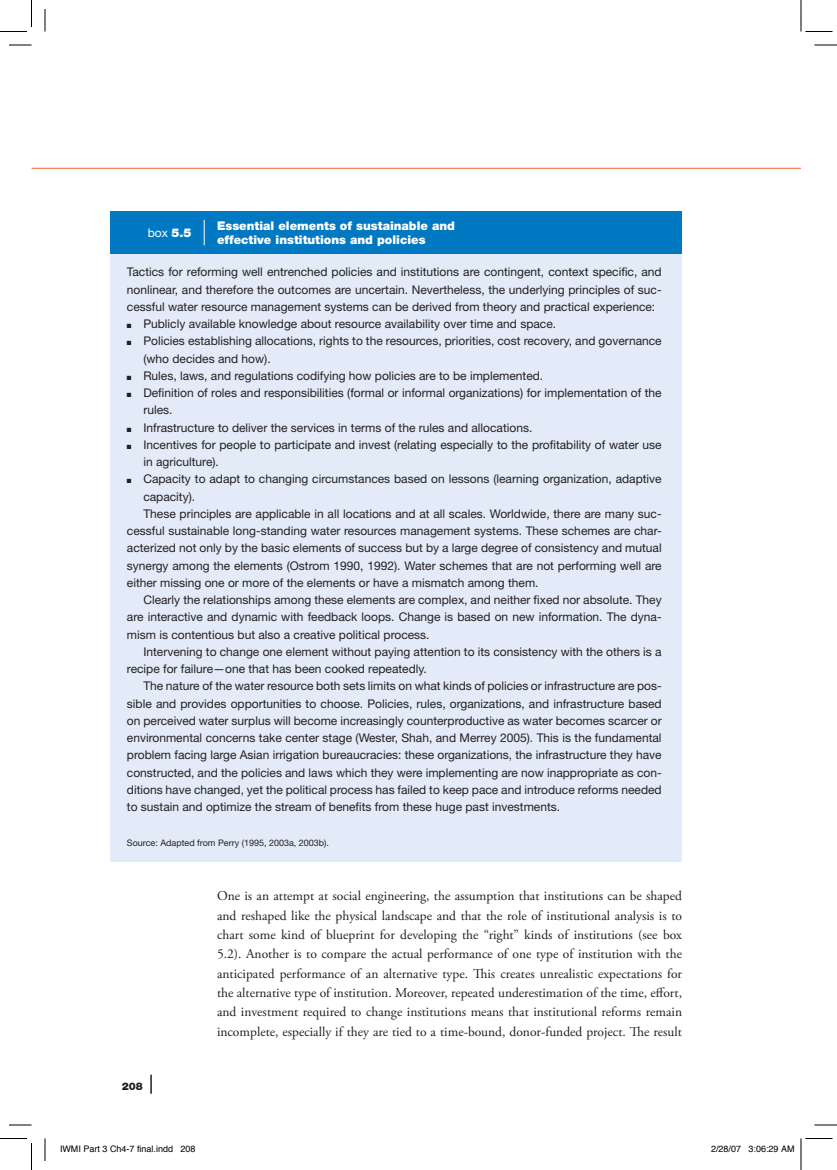
<style>
.page{position:relative;width:837px;height:1170px;background:#fff}
.page>*{position:absolute;margin:0;border:0;box-sizing:border-box;transform-origin:0 0}
.t1{font:13.5px/19.4px "Adobe Garamond Pro";color:#231f20;text-align:justify}
.t2{font:12px "Helvetica Neue LT Std";color:#231f20}
.t3{font:900 12px/14.4px "Helvetica Neue LT Std";color:#fff}
.t4{font:12px "Helvetica Neue LT Std";color:#fff}
.t5{font:900 10.5px "Helvetica Neue LT Std";color:#231f20}
.t6{font:9px "Helvetica";color:#000}
.t7{font:9px "Helvetica Neue LT Std";color:#231f20}
.t8{font:6px "Zapf Dingbats Std";color:#231f20}
.s1{font-weight:900}
</style>
<div class="page">
<svg style="left:150px;top:1075px;width:2px;height:19px"></svg>
<hr style="left:32px;top:168px;width:769px;height:1px;background:#f2642f">
<div style="left:111px;top:211px;width:571px;height:651px;background:#e2ebf7"></div>
<div style="left:111px;top:211px;width:571px;height:43px;background:#0079c2"></div>
<svg style="left:204px;top:220px;width:1px;height:25px"></svg>
<svg style="left:9px;top:45px;width:23px;height:1px"></svg>
<svg style="left:814px;top:45px;width:23px;height:1px"></svg>
<svg style="left:9px;top:1125px;width:23px;height:1px"></svg>
<svg style="left:814px;top:1125px;width:23px;height:1px"></svg>
<svg style="left:45px;top:9px;width:1px;height:23px"></svg>
<svg style="left:45px;top:1138px;width:1px;height:23px"></svg>
<svg style="left:0;top:0;width:32px;height:32px"></svg>
<svg style="left:0;top:1138px;width:32px;height:32px"></svg>
<svg style="left:801px;top:0;width:31px;height:32px"></svg>
<svg style="left:801px;top:1138px;width:31px;height:32px"></svg>
<p class="t4" style="left:148px;top:225px;width:45px">box <span class="s1">5.5</span></p>
<p class="t3" style="left:217px;top:218px;width:239px">Essential elements of sustainable and effective institutions and policies</p>
<p class="t2" style="left:127px;top:265px;width:536px">Tactics for reforming well entrenched policies and institutions are contingent, context specific, and</p>
<p class="t2" style="left:127px;top:282px;width:536px">nonlinear, and therefore the outcomes are uncertain. Nevertheless, the underlying principles of suc-</p>
<p class="t2" style="left:127px;top:299px;width:530px">cessful water resource management systems can be derived from theory and practical experience:</p>
<p class="t2" style="left:143px;top:317px;width:414px">Publicly available knowledge about resource availability over time and space.</p>
<p class="t2" style="left:143px;top:334px;width:520px">Policies establishing allocations, rights to the resources, priorities, cost recovery, and governance</p>
<p class="t2" style="left:143px;top:351px;width:129px">(who decides and how).</p>
<p class="t2" style="left:143px;top:368px;width:401px">Rules, laws, and regulations codifying how policies are to be implemented.</p>
<p class="t2" style="left:143px;top:386px;width:520px">Definition of roles and responsibilities (formal or informal organizations) for implementation of the</p>
<p class="t2" style="left:143px;top:403px;width:31px">rules.</p>
<p class="t2" style="left:143px;top:420px;width:390px">Infrastructure to deliver the services in terms of the rules and allocations.</p>
<p class="t2" style="left:143px;top:437px;width:520px">Incentives for people to participate and invest (relating especially to the profitability of water use</p>
<p class="t2" style="left:143px;top:455px;width:77px">in agriculture).</p>
<p class="t2" style="left:143px;top:472px;width:520px">Capacity to adapt to changing circumstances based on lessons (learning organization, adaptive</p>
<p class="t2" style="left:143px;top:489px;width:53px">capacity).</p>
<p class="t2" style="left:143px;top:506px;width:520px">These principles are applicable in all locations and at all scales. Worldwide, there are many suc-</p>
<p class="t2" style="left:127px;top:524px;width:536px">cessful sustainable long-standing water resources management systems. These schemes are char-</p>
<p class="t2" style="left:127px;top:541px;width:536px">acterized not only by the basic elements of success but by a large degree of consistency and mutual</p>
<p class="t2" style="left:127px;top:558px;width:536px">synergy among the elements (Ostrom 1990, 1992). Water schemes that are not performing well are</p>
<p class="t2" style="left:127px;top:575px;width:413px">either missing one or more of the elements or have a mismatch among them.</p>
<p class="t2" style="left:143px;top:593px;width:520px">Clearly the relationships among these elements are complex, and neither fixed nor absolute. They</p>
<p class="t2" style="left:127px;top:610px;width:536px">are interactive and dynamic with feedback loops. Change is based on new information. The dyna-</p>
<p class="t2" style="left:127px;top:627px;width:304px">mism is contentious but also a creative political process.</p>
<p class="t2" style="left:143px;top:644px;width:520px">Intervening to change one element without paying attention to its consistency with the others is a</p>
<p class="t2" style="left:127px;top:662px;width:302px">recipe for failure—one that has been cooked repeatedly.</p>
<p class="t2" style="left:143px;top:679px;width:520px">The nature of the water resource both sets limits on what kinds of policies or infrastructure are pos-</p>
<p class="t2" style="left:127px;top:696px;width:536px">sible and provides opportunities to choose. Policies, rules, organizations, and infrastructure based</p>
<p class="t2" style="left:127px;top:713px;width:536px">on perceived water surplus will become increasingly counterproductive as water becomes scarcer or</p>
<p class="t2" style="left:127px;top:731px;width:536px">environmental concerns take center stage (Wester, Shah, and Merrey 2005). This is the fundamental</p>
<p class="t2" style="left:127px;top:748px;width:536px">problem facing large Asian irrigation bureaucracies: these organizations, the infrastructure they have</p>
<p class="t2" style="left:127px;top:765px;width:536px">constructed, and the policies and laws which they were implementing are now inappropriate as con-</p>
<p class="t2" style="left:127px;top:782px;width:536px">ditions have changed, yet the political process has failed to keep pace and introduce reforms needed</p>
<p class="t2" style="left:127px;top:800px;width:435px">to sustain and optimize the stream of benefits from these huge past investments.</p>
<p class="t7" style="left:127px;top:837px;width:204px">Source: Adapted from Perry (1995, 2003a, 2003b).</p>
<p class="t8" style="left:127px;top:323px;width:6px">■</p>
<p class="t8" style="left:127px;top:340px;width:6px">■</p>
<p class="t8" style="left:127px;top:375px;width:6px">■</p>
<p class="t8" style="left:127px;top:392px;width:6px">■</p>
<p class="t8" style="left:127px;top:427px;width:6px">■</p>
<p class="t8" style="left:127px;top:444px;width:6px">■</p>
<p class="t8" style="left:127px;top:478px;width:6px">■</p>
<p class="t5" style="left:122px;top:1080px;width:23px">208</p>
<p class="t1" style="left:217px;top:887px;width:467px">One is an attempt at social engineering, the assumption that institutions can be shaped and reshaped like the physical landscape and that the role of institutional analysis is to chart some kind of blueprint for developing the “right” kinds of institutions (see box 5.2). Another is to compare the actual performance of one type of institution with the anticipated performance of an alternative type. This creates unrealistic expectations for the alternative type of institution. Moreover, repeated underestimation of the time, effort, and investment required to change institutions means that institutional reforms remain incomplete, especially if they are tied to a time-bound, donor-funded project. The result</p>
<p class="t6" style="left:60px;top:1141px;width:137px">IWMI Part 3 Ch4-7 final.indd 208</p>
<p class="t6" style="left:711px;top:1141px;width:85px">2/28/07 3:06:29 AM</p>
</div>
